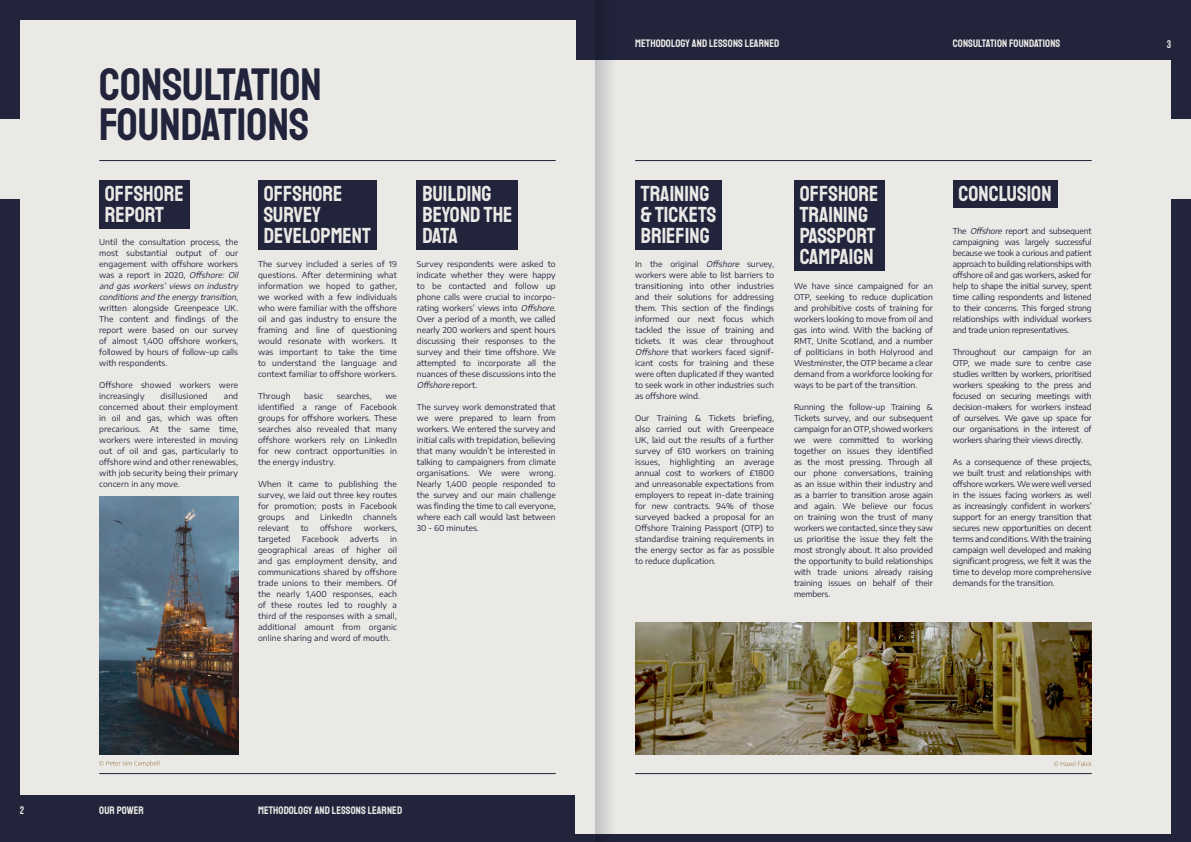
<style>
.page{position:relative;width:1191px;height:842px;background:#21243b}
.page>*{position:absolute;margin:0;border:0;box-sizing:border-box;transform-origin:0 0}
.Chapter_Title{font:46px/40px "Staatliches";color:#21243b}
.Demand_Title{font:22px/21px "Staatliches";color:#ebe9e6}
.t1{font:11px "Staatliches";letter-spacing:.01em;color:#ebe9e6}
.t2{font:700 11px "Bebas Neue";color:#ebe9e6}
.Main_Body_Dark{font:100 condensed 8px/11px "Encode Sans";color:#21243b;text-align:justify}
.s1{font-style:italic}
</style>
<div class="page">
<div style="left:0;top:119px;width:40px;height:79px;background:#ebe9e6"></div>
<div style="left:1151px;top:119px;width:40px;height:79px;background:#ebe9e6"></div>
<div style="left:20px;top:20px;width:555px;height:774px;background:#ebe9e6"></div>
<div style="left:575px;top:60px;width:596px;height:773px;background:#ebe9e6"></div>
<div style="left:635px;top:180px;width:87px;height:70px;background:#21243b"></div>
<div style="left:794px;top:180px;width:90px;height:90px;background:#21243b"></div>
<div style="left:952px;top:180px;width:105px;height:28px;background:#21243b"></div>
<div style="left:99px;top:180px;width:90px;height:48px;background:#21243b"></div>
<div style="left:258px;top:180px;width:118px;height:70px;background:#21243b"></div>
<div style="left:417px;top:180px;width:101px;height:70px;background:#21243b"></div>
<img style="left:635px;top:622px;width:456px;height:132px">
<svg style="left:1053px;top:761px;width:38px;height:5px"></svg>
<img style="left:99px;top:496px;width:139px;height:258px">
<svg style="left:99px;top:760px;width:60px;height:7px"></svg>
<svg style="left:595px;top:60px;width:20px;height:774px"></svg>
<hr style="left:635px;top:773px;width:456px;height:1px;background:#21243b">
<hr style="left:99px;top:773px;width:457px;height:1px;background:#21243b">
<hr style="left:99px;top:160px;width:457px;height:1px;background:#21243b">
<hr style="left:635px;top:160px;width:456px;height:1px;background:#21243b">
<h3 class="t2" style="left:20px;top:804px;width:6px">2</h3>
<p class="Chapter_Title" style="left:99px;top:64px;width:224px">CONSULTATION<br>FOUNDATIONS</p>
<p class="Demand_Title" style="left:105px;top:183px;width:80px">OFFSHORE<br>REPORT</p>
<p class="Main_Body_Dark" style="left:99px;top:236px;width:143px;text-align:left">Until the consultation process, the most substantial output of our engagement with offshore workers was a report in 2020, <span class="s1">Offshore: Oil and gas workers’ views on industry conditionsand the energy transition</span>, written alongside Greenpeace UK.<br>The content and findings of the report were based on our survey of almost 1,400 offshore workers, followed by hours of follow-up calls with respondents.</p>
<p class="Main_Body_Dark" style="left:99px;top:379px;width:140px">Offshore showed workers were increasingly</p>
<p class="Main_Body_Dark" style="left:99px;top:390px;width:140px;text-indent:125px">and concerned about their employment in oil and gas, which was often precarious. At the same time, workers were interested in moving out of oil and gas, particularly to offshore wind and other renewables, with job security being their primary concern in any move.</p>
<p class="Main_Body_Dark" style="left:161px;top:390px;width:49px">disillusioned</p>
<p class="Demand_Title" style="left:264px;top:183px;width:109px">OFFSHORE<br>SURVEY<br>DEVELOPMENT</p>
<p class="Main_Body_Dark" style="left:258px;top:258px;width:140px">The survey included a series of 19 questions. After determining what information we hoped to gather, we worked with a few individuals who were familiar with the offshore oil and gas industry to ensure the framing and line of questioning would resonate with workers. It was important to take the time to understand the language and context familiar to offshore workers.</p>
<p class="Main_Body_Dark" style="left:258px;top:390px;width:34px">Through</p>
<p class="Main_Body_Dark" style="left:304px;top:390px;width:21px">basic</p>
<p class="Main_Body_Dark" style="left:337px;top:390px;width:37px">searches,</p>
<p class="Main_Body_Dark" style="left:258px;top:390px;width:140px;text-indent:127px">we identified a range of Facebook groups for offshore workers. These searches also revealed that many offshore workers rely on LinkedIn for new contract opportunities in the energy industry.</p>
<p class="Main_Body_Dark" style="left:258px;top:478px;width:140px">When it came to publishing the survey, we laid out three key routes for promotion; posts in Facebook groups</p>
<p class="Main_Body_Dark" style="left:295px;top:511px;width:16px">and</p>
<p class="Main_Body_Dark" style="left:320px;top:511px;width:34px">LinkedIn</p>
<p class="Main_Body_Dark" style="left:363px;top:511px;width:35px">channels</p>
<p class="Main_Body_Dark" style="left:258px;top:522px;width:33px">relevant</p>
<p class="Main_Body_Dark" style="left:301px;top:522px;width:9px">to</p>
<p class="Main_Body_Dark" style="left:320px;top:522px;width:33px">offshore</p>
<p class="Main_Body_Dark" style="left:364px;top:522px;width:35px">workers,</p>
<p class="Main_Body_Dark" style="left:258px;top:533px;width:34px">targeted</p>
<p class="Main_Body_Dark" style="left:302px;top:533px;width:38px">Facebook</p>
<p class="Main_Body_Dark" style="left:350px;top:533px;width:30px">adverts</p>
<p class="Main_Body_Dark" style="left:258px;top:533px;width:140px;text-indent:132px">in geographical areas of higher oil and gas employment density, and communications shared by offshore trade unions to their members. Of the nearly 1,400 responses, each of these routes led to roughly a third of the responses with a small, additional amount from organic online sharing and word of mouth.</p>
<p class="Demand_Title" style="left:422px;top:183px;width:91px">BUILDING<br>BEYOND THE<br>DATA</p>
<p class="Main_Body_Dark" style="left:417px;top:258px;width:141px">Survey respondents were asked to indicate whether they were happy to be contacted and follow up phone calls were crucial to incorpo&shy;rating workers’ views into <span class="s1">Offshore</span>.<br>Over a period of a month, we called nearly 200 workers and spent hours discussing their responses to the survey and their time offshore. We attempted to incorporate all the nuances of these discussions into the <span class="s1">Offshore</span> re p o rt .</p>
<p class="Main_Body_Dark" style="left:417px;top:401px;width:140px">The survey work demonstrated that we were prepared to learn from workers. We entered the survey and initial calls with trepidation, believing that many wouldn’t be interested in talking to campaigners from climate organisations. We were wrong.<br>Nearly 1,400 people responded to the survey and our main challenge was finding the time to call everyone, where each call would last between 30 - 60 minutes.</p>
<h3 class="t1" style="left:99px;top:802px;width:46px">OUR POWER</h3>
<h3 class="t1" style="left:258px;top:802px;width:146px">METHODOLOGY AND LESSONS LEARNED</h3>
<h3 class="t1" style="left:635px;top:36px;width:146px">METHODOLOGY AND LESSONS LEARNED</h3>
<h3 class="t1" style="left:952px;top:36px;width:109px">CONSULTATION FOUNDATIONS</h3>
<p class="Demand_Title" style="left:641px;top:183px;width:77px">TRAINING &amp; TICKETS<br>BRIEFING</p>
<p class="Main_Body_Dark" style="left:635px;top:258px;width:140px">In the original <span class="s1">Offshore</span> survey, workers were able to list barriers to transitioning into other industries and their solutions for addressing them. This section of the findings informed our next focus which tackled the issue of training and tickets. It was clear throughout <span class="s1">Offshore</span> that workers faced signif&shy;icant costs for training and these were often duplicated if they wanted to seek work in other industries such as offshore wind.</p>
<p class="Main_Body_Dark" style="left:635px;top:412px;width:140px">Our Training &amp; Tickets briefing, also carried out with Greenpeace UK, laid out the results of a further survey of 610 workers on training issues, highlighting an average annual cost to workers of £1800 and unreasonable expectations from employers to repeat in-date training for new contracts. 94% of those surveyed backed a proposal for an Offshore Training Passport (OTP) to standardise training requirements in the energy sector as far as possible to reduce duplication.</p>
<p class="Demand_Title" style="left:799px;top:183px;width:80px">OFFSHORE<br>TRAINING<br>PASSPORT<br>CAMPAIGN</p>
<p class="Main_Body_Dark" style="left:794px;top:280px;width:140px">We have since campaigned for an OTP, seeking to reduce duplication and prohibitive costs of training for workers looking to move from oil and gas into wind. With the backing of RMT, Unite Scotland, and a number of politicians in both Holyrood and Westminster, the OTP became a clear demand from a workforce looking for ways to be part of the transition.</p>
<p class="Main_Body_Dark" style="left:794px;top:401px;width:140px">Running the follow-up Training &amp; Tickets survey, and our subsequent campaign for an OTP, showed workers we were committed to working together on issues they identified as the most pressing. Through all our phone conversations, training as an issue within their industry and as a barrier to transition arose again and again. We believe our focus on training won the trust of many workers we contacted, since they saw us prioritise the issue they felt the most strongly about. It also provided the opportunity to build relationships with trade unions already raising training issues on behalf of their members.</p>
<p class="Demand_Title" style="left:958px;top:183px;width:95px">CONCLUSION</p>
<p class="Main_Body_Dark" style="left:952px;top:225px;width:140px">The <span class="s1">Offshore</span> report and subsequent campaigning was largely successful because we took a curious and patient approach to building relationships with offshore oil and gas workers, asked for help to shape the initial survey, spent time calling respondents and listened to their concerns. This forged strong relationships with individual workers and trade union representatives.</p>
<p class="Main_Body_Dark" style="left:952px;top:346px;width:140px">Throughout our campaign for an OTP, we made sure to centre case studies written by workers, prioritised workers speaking to the press and focused on securing meetings with decision-makers for workers instead of ourselves. We gave up space for our organisations in the interest of workers sharing their views directly.</p>
<p class="Main_Body_Dark" style="left:952px;top:456px;width:140px">As a consequence of these projects, we built trust and relationships with offshore workers. We were well versed in the issues facing workers as well as increasingly confident in workers’ support for an energy transition that secures new opportunities on decent terms and conditions. With the training campaign well developed and making significant progress, we felt it was the time to develop more comprehensive demands for the transition.</p>
<h3 class="t2" style="left:1166px;top:38px;width:6px">3</h3>
</div>
